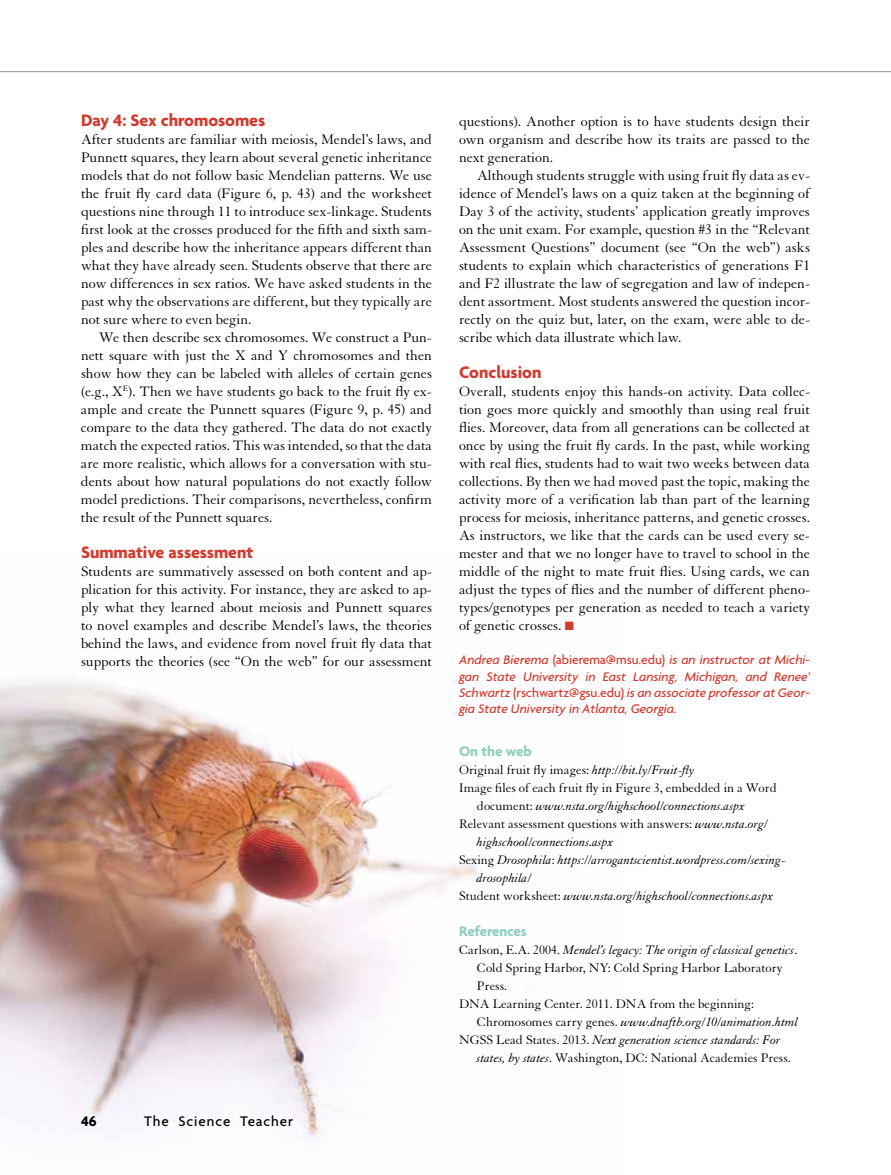
<style>
.page{position:relative;width:891px;height:1175px;background:#fff}
.page>*{position:absolute;margin:0;border:0;box-sizing:border-box;transform-origin:0 0}
.t1{font:700 18px "Agenda";color:#d13a2f}
.t2{font:15px/18px "Granjon LT Std";color:#000;text-align:justify}
.t3{font:700 15px "Agenda";color:#8ecfc0}
.t4{font:500 15px "Agenda";letter-spacing:.065em;color:#000}
.t5{font:700 15px "Agenda";color:#000}
.t6{font:italic 13.5px "Granjon LT Std";color:#000}
.t7{font:13.5px "Granjon LT Std";color:#000}
.t8{font:italic 500 13.5px/16.2px "Agenda";color:#d13a2f;text-align:justify}
.s1{color:#d13a2f}
.s2{font-style:normal}
.s3{font-style:italic}
</style>
<div class="page">
<hr style="left:0;top:71px;width:891px;height:1px;background:#939598">
<img style="left:0;top:682px;width:478px;height:458px">
<p class="t1" style="left:81px;top:111px;width:186px">Day 4: Sex chromosomes</p>
<p class="t2" style="left:81px;top:131px;width:353px">After students are familiar with meiosis, Mendel’s laws, and Punnett squares, they learn about several genetic inheritance models that do not follow basic Mendelian patterns. We use the fruit fly card data (Figure 6, p. 43) and the worksheet questions nine through 11 to introduce sex-linkage. Students first look at the crosses produced for the fifth and sixth sam&shy;ples and describe how the inheritance appears different than what they have already seen. Students observe that there are now differences in sex ratios. We have asked students in the past why the observations are different, but they typically are not sure where to even begin.</p>
<p class="t2" style="left:81px;top:329px;width:353px;text-indent:18px">We then describe sex chromosomes. We construct a Pun&shy;nett square with just the X and Y chromosomes and then show how they can be labeled with alleles of certain genes (e.g., X<sup>E</sup>). Then we have students go back to the fruit fly ex&shy;ample and create the Punnett squares (Figure 9, p. 45) and compare to the data they gathered. The data do not exactly match the expected ratios. This was intended, so that the data are more realistic, which allows for a conversation with stu&shy;dents about how natural populations do not exactly follow model predictions. Their comparisons, nevertheless, confirm the result of the Punnett squares.</p>
<p class="t1" style="left:81px;top:543px;width:174px">Summative assessment</p>
<p class="t2" style="left:81px;top:563px;width:353px">Students are summatively assessed on both content and ap&shy;plication for this activity. For instance, they are asked to ap&shy;ply what they learned about meiosis and Punnett squares to novel examples and describe Mendel’s laws, the theories behind the laws, and evidence from novel fruit fly data that supports the theories (see “On the web” for our assessment</p>
<p class="t5" style="left:81px;top:1113px;width:17px">46</p>
<p class="t4" style="left:144px;top:1113px;width:151px">The Science Teacher</p>
<p class="t2" style="left:459px;top:113px;width:353px">questions). Another option is to have students design their own organism and describe how its traits are passed to the next generation.</p>
<p class="t2" style="left:459px;top:167px;width:353px;text-indent:18px">Although students struggle with using fruit fly data as ev&shy;idence of Mendel’s laws on a quiz taken at the beginning of Day 3 of the activity, students’ application greatly improves on the unit exam. For example, question #3 in the “Relevant Assessment Questions” document (see “On the web”) asks students to explain which characteristics of generations F1 and F2 illustrate the law of segregation and law of indepen&shy;dent assortment. Most students answered the question incor&shy;rectly on the quiz but, later, on the exam, were able to de&shy;scribe which data illustrate which law.</p>
<p class="t1" style="left:459px;top:363px;width:84px">Conclusion</p>
<p class="t2" style="left:459px;top:383px;width:353px">Overall, students enjoy this hands-on activity. Data collec&shy;tion goes more quickly and smoothly than using real fruit flies. Moreover, data from all generations can be collected at once by using the fruit fly cards. In the past, while working with real flies, students had to wait two weeks between data collections. By then we had moved past the topic, making the activity more of a verification lab than part of the learning process for meiosis, inheritance patterns, and genetic crosses.<br>As instructors, we like that the cards can be used every se&shy;mester and that we no longer have to travel to school in the middle of the night to mate fruit flies. Using cards, we can adjust the types of flies and the number of different pheno&shy;types/genotypes per generation as needed to teach a variety of genetic crosses. <span class="s1">■</span></p>
<p class="t8" style="left:459px;top:652px;width:353px">Andrea Bierema <span class="s2">(abierema@msu.edu)</span> is an instructor at Michi&shy;gan State University in East Lansing, Michigan, and Renee’ Schwartz <span class="s2">(rschwartz@gsu.edu)</span> is an associate professor at Geor&shy;gia State University in Atlanta, Georgia.</p>
<p class="t3" style="left:459px;top:743px;width:74px">On the web</p>
<p class="t7" style="left:459px;top:763px;width:237px">Original fruit fly images: <span class="s3">http://bit.ly/Fruit-fly</span></p>
<p class="t7" style="left:459px;top:781px;width:319px">Image files of each fruit fly in Figure 3, embedded in a Word</p>
<p class="t6" style="left:477px;top:799px;width:269px"><span class="s2">document:</span> www.nsta.org/highschool/connections.aspx</p>
<p class="t7" style="left:459px;top:817px;width:310px">Relevant assessment questions with answers: <span class="s3">www.nsta.org/</span></p>
<p class="t6" style="left:477px;top:835px;width:138px">highschool/connections.aspx</p>
<p class="t6" style="left:459px;top:853px;width:328px"><span class="s2">Sexing</span> Drosophila<span class="s2">:</span> https://arrogantscientist.wordpress.com/sexing-</p>
<p class="t6" style="left:477px;top:871px;width:56px">drosophila/</p>
<p class="t6" style="left:459px;top:889px;width:316px"><span class="s2">Student worksheet:</span> www.nsta.org/highschool/connections.aspx</p>
<p class="t3" style="left:459px;top:923px;width:69px">References</p>
<p class="t6" style="left:459px;top:943px;width:340px"><span class="s2">Carlson, E.A. 2004.</span> Mendel’s legacy: The origin of classical genetics<span class="s2">.</span></p>
<p class="t7" style="left:477px;top:961px;width:307px">Cold Spring Harbor, NY: Cold Spring Harbor Laboratory</p>
<p class="t7" style="left:477px;top:979px;width:32px">Press.</p>
<p class="t7" style="left:459px;top:997px;width:297px">DNA Learning Center. 2011. DNA from the beginning:</p>
<p class="t6" style="left:477px;top:1015px;width:323px"><span class="s2">Chromosomes carry genes.</span> www.dnaftb.org/10/animation.html</p>
<p class="t6" style="left:459px;top:1033px;width:323px"><span class="s2">NGSS Lead States. 2013.</span> Next generation science standards: For</p>
<p class="t7" style="left:477px;top:1051px;width:315px"><span class="s3">states, by states</span>. Washington, DC: National Academies Press.</p>
</div>
